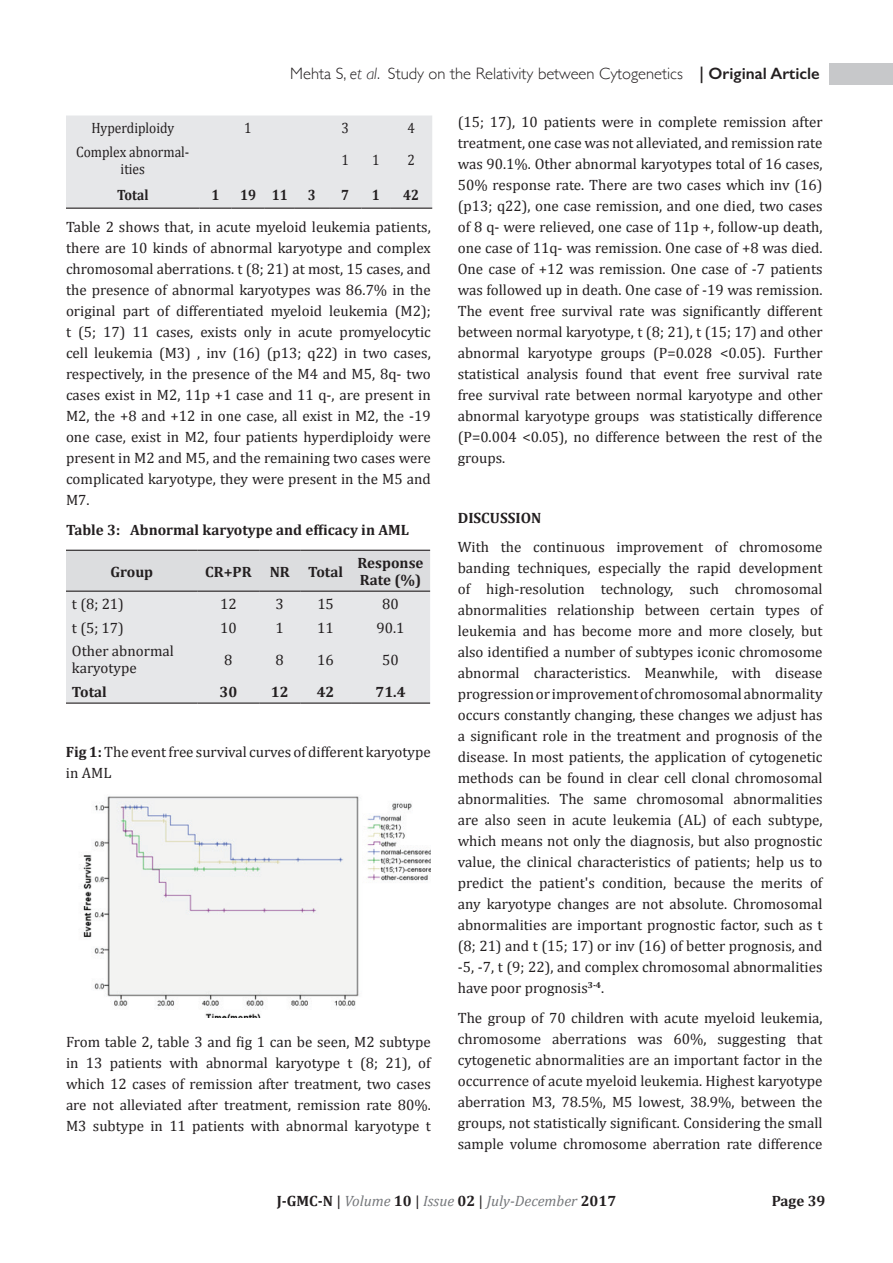
<style>
.page{position:relative;width:893px;height:1263px;background:#fff}
.page>*{position:absolute;margin:0;border:0;box-sizing:border-box;transform-origin:0 0}
.t1{font:300 16.5px "Gill Sans";color:#231f20}
.t2{font:600 16.5px "Gill Sans";color:#231f20}
.t3{font:15px/21px "Cambria";color:#231f20;text-align:justify}
.t4{font:700 15px/17.2px "Cambria";color:#231f20}
.t5{font:italic 15px "Cambria";color:#76787b}
.t6{font:15px/17.2px "Cambria";color:#231f20;text-align:center;scale:.9 1}
.t7{font:700 15px "Cambria";color:#231f20;scale:.9 1}
.s1{font-style:italic}
.s2{font-weight:700}
.s3{font-weight:700;font-style:normal;color:#231f20}
.s4{font-style:normal;color:#231f20}
</style>
<div class="page">
<div style="left:829px;top:64px;width:64px;height:21px;background:#c7c8ca"></div>
<div style="left:66px;top:116px;width:366px;height:93px;background:#e6e7e9"></div>
<hr style="left:390px;top:208px;width:42px;height:1px;background:#231f20">
<svg style="left:66px;top:551px;width:364px;height:151px;background:#e2e3e5"></svg>
<hr style="left:66px;top:550px;width:132px;height:1px;background:#231f20">
<hr style="left:198px;top:550px;width:61px;height:1px;background:#231f20">
<hr style="left:259px;top:550px;width:41px;height:1px;background:#231f20">
<hr style="left:300px;top:550px;width:51px;height:1px;background:#231f20">
<hr style="left:351px;top:550px;width:79px;height:1px;background:#231f20">
<hr style="left:66px;top:591px;width:132px;height:1px;background:#231f20">
<hr style="left:198px;top:591px;width:61px;height:1px;background:#231f20">
<hr style="left:259px;top:591px;width:41px;height:1px;background:#231f20">
<hr style="left:300px;top:591px;width:51px;height:1px;background:#231f20">
<hr style="left:351px;top:591px;width:79px;height:1px;background:#231f20">
<hr style="left:66px;top:702px;width:132px;height:2px;background:#231f20">
<hr style="left:198px;top:702px;width:61px;height:2px;background:#231f20">
<hr style="left:259px;top:702px;width:41px;height:2px;background:#231f20">
<hr style="left:300px;top:702px;width:51px;height:2px;background:#231f20">
<hr style="left:351px;top:702px;width:79px;height:2px;background:#231f20">
<img style="left:80px;top:796px;width:351px;height:221px">
<p class="t1" style="left:290px;top:60px;width:394px">Mehta S, <span class="s1">et al</span>. Study on the Relativity between Cytogenetics</p>
<p class="t2" style="left:699px;top:63px;width:122px">| Original Article</p>
<p class="t6" style="left:91px;top:119px;width:94px">Hyperdiploidy</p>
<p class="t6" style="left:244px;top:119px;width:10px">1</p>
<p class="t6" style="left:341px;top:119px;width:10px">3</p>
<p class="t6" style="left:407px;top:119px;width:10px">4</p>
<p class="t6" style="left:76px;top:143px;width:127px">Complex abnormal&shy;ities</p>
<p class="t6" style="left:341px;top:152px;width:10px">1</p>
<p class="t6" style="left:372px;top:152px;width:10px">1</p>
<p class="t6" style="left:407px;top:152px;width:10px">2</p>
<p class="t7" style="left:117px;top:184px;width:36px">Total</p>
<p class="t7" style="left:211px;top:184px;width:10px">1</p>
<p class="t7" style="left:240px;top:184px;width:55px">19 11</p>
<p class="t7" style="left:308px;top:184px;width:10px">3</p>
<p class="t7" style="left:341px;top:184px;width:10px">7</p>
<p class="t7" style="left:372px;top:184px;width:10px">1</p>
<p class="t7" style="left:403px;top:184px;width:19px">42</p>
<p class="t3" style="left:66px;top:217px;width:366px">Table 2 shows that, in acute myeloid leukemia patients, there are 10 kinds of abnormal karyotype and complex chromosomal aberrations. t (8; 21) at most, 15 cases, and the presence of abnormal karyotypes was 86.7% in the original part of differentiated myeloid leukemia (M2); t (5; 17) 11 cases, exists only in acute promyelocytic cell leukemia (M3) , inv (16) (p13; q22) in two cases, respectively, in the presence of the M4 and M5, 8q- two cases exist in M2, 11p +1 case and 11 q-, are present in M2, the +8 and +12 in one case, all exist in M2, the -19 one case, exist in M2, four patients hyperdiploidy were present in M2 and M5, and the remaining two cases were complicated karyotype, they were present in the M5 and M7.</p>
<p class="t4" style="left:66px;top:521px;width:345px">Table 3: Abnormal karyotype and efficacy in AML</p>
<p class="t4" style="left:110px;top:562px;width:44px">Group</p>
<p class="t4" style="left:205px;top:562px;width:139px">CR+PR NR Total</p>
<p class="t4" style="left:358px;top:554px;width:67px">Response<br>Rate (%)</p>
<p class="t3" style="left:72px;top:593px;width:54px">t (8; 21)</p>
<p class="t3" style="left:220px;top:593px;width:18px">12</p>
<p class="t3" style="left:276px;top:593px;width:10px">3</p>
<p class="t3" style="left:317px;top:593px;width:18px">15</p>
<p class="t3" style="left:382px;top:593px;width:18px">80</p>
<p class="t3" style="left:72px;top:617px;width:54px">t (5; 17)</p>
<p class="t3" style="left:220px;top:617px;width:18px">10</p>
<p class="t3" style="left:276px;top:617px;width:10px">1</p>
<p class="t3" style="left:317px;top:617px;width:18px">11</p>
<p class="t3" style="left:377px;top:617px;width:30px">90.1</p>
<p class="t3" style="left:72px;top:642px;width:103px;line-height:17.2px">Other abnormal karyotype</p>
<p class="t3" style="left:224px;top:649px;width:10px">8</p>
<p class="t3" style="left:276px;top:649px;width:10px">8</p>
<p class="t3" style="left:317px;top:649px;width:18px">16</p>
<p class="t3" style="left:382px;top:649px;width:18px">50</p>
<p class="t4" style="left:72px;top:683px;width:36px">Total</p>
<p class="t4" style="left:220px;top:683px;width:19px">30</p>
<p class="t4" style="left:271px;top:683px;width:19px">12</p>
<p class="t4" style="left:317px;top:683px;width:19px">42</p>
<p class="t4" style="left:375px;top:683px;width:32px">71.4</p>
<p class="t3" style="left:66px;top:741px;width:366px"><span class="s2">Fig 1:</span> The event free survival curves of different karyotype in AML</p>
<p class="t3" style="left:66px;top:1031px;width:366px">From table 2, table 3 and fig 1 can be seen, M2 subtype in 13 patients with abnormal karyotype t (8; 21), of which 12 cases of remission after treatment, two cases are not alleviated after treatment, remission rate 80%.<br>M3 subtype in 11 patients with abnormal karyotype t</p>
<p class="t3" style="left:458px;top:111px;width:366px">(15; 17), 10 patients were in complete remission after treatment, one case was not alleviated, and remission rate was 90.1%. Other abnormal karyotypes total of 16 cases, 50% response rate. There are two cases which inv (16) (p13; q22), one case remission, and one died, two cases of 8 q- were relieved, one case of 11p +, follow-up death, one case of 11q- was remission. One case of +8 was died.<br>One case of +12 was remission. One case of -7 patients was followed up in death. One case of -19 was remission.<br>The event free survival rate was significantly different between normal karyotype, t (8; 21), t (15; 17) and other abnormal karyotype groups (P=0.028 &lt;0.05). Further statistical analysis found that event free survival rate free survival rate between normal karyotype and other abnormal karyotype groups was statistically difference (P=0.004 &lt;0.05), no difference between the rest of the groups.</p>
<p class="t4" style="left:458px;top:508px;width:85px">DISCUSSION</p>
<p class="t3" style="left:458px;top:536px;width:366px">With the continuous improvement of chromosome banding techniques, especially the rapid development of high-resolution technology, such chromosomal abnormalities relationship between certain types of leukemia and has become more and more closely, but also identified a number of subtypes iconic chromosome abnormal characteristics. Meanwhile, with disease progression or improvement of chromosomal abnormality occurs constantly changing, these changes we adjust has a significant role in the treatment and prognosis of the disease. In most patients, the application of cytogenetic methods can be found in clear cell clonal chromosomal abnormalities. The same chromosomal abnormalities are also seen in acute leukemia (AL) of each subtype, which means not only the diagnosis, but also prognostic value, the clinical characteristics of patients; help us to predict the patient's condition, because the merits of any karyotype changes are not absolute. Chromosomal abnormalities are important prognostic factor, such as t (8; 21) and t (15; 17) or inv (16) of better prognosis, and -5, -7, t (9; 22), and complex chromosomal abnormalities have poor prognosis<sup>3-4</sup>.</p>
<p class="t3" style="left:458px;top:1007px;width:366px">The group of 70 children with acute myeloid leukemia, chromosome aberrations was 60%, suggesting that cytogenetic abnormalities are an important factor in the occurrence of acute myeloid leukemia. Highest karyotype aberration M3, 78.5%, M5 lowest, 38.9%, between the groups, not statistically significant. Considering the small sample volume chromosome aberration rate difference</p>
<p class="t5" style="left:277px;top:1190px;width:341px"><span class="s3">J-GMC-N</span> <span class="s4">|</span> Volume <span class="s3">10</span> <span class="s4">|</span> Issue <span class="s3">02</span> <span class="s4">|</span> July-December <span class="s3">2017</span></p>
<p class="t4" style="left:772px;top:1192px;width:55px">Page 39</p>
</div>
